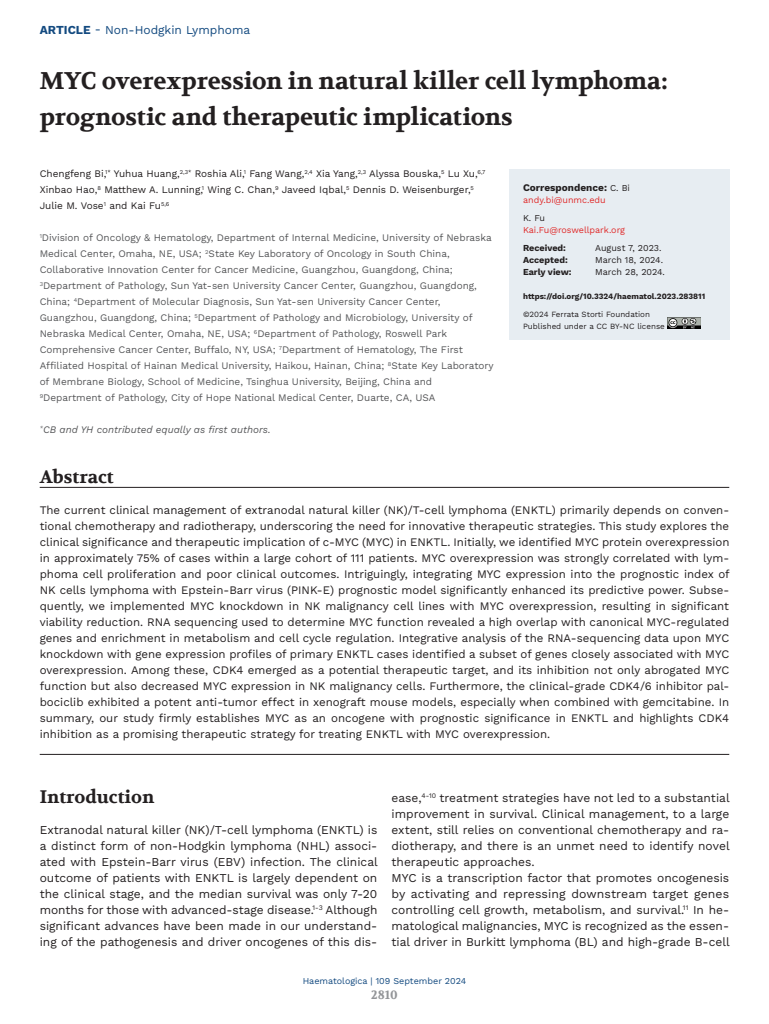
<style>
.page{position:relative;width:769px;height:1024px;background:#fff}
.page>*{position:absolute;margin:0;border:0;box-sizing:border-box;transform-origin:0 0}
.TITOLO_Articolo{font:700 24px/36px "Volkhov";letter-spacing:-.01em;color:#231f20}
.TITOLO_c18{font:700 18px "Volkhov";color:#231f20}
.TITOLO_con_filetto_sotto{font:700 18px "Volkhov";color:#231f20}
.TESTO{font:12px/16px "Work Sans";color:#231f20;text-align:justify}
.t1{font:12px "Work Sans";color:#134a80}
.t2{font:700 12px "Volkhov";color:#939598}
.ABSTRACT_Testo{font:11.5px/16px "Work Sans";color:#231f20;text-align:justify}
.AFFILIAZIONI{font:10px/16px "Work Sans";color:#57585a}
.AUTORI{font:10px/16px "Work Sans";color:#231f20}
.AFFILIAZIONI-2{font:italic 10px "Work Sans";color:#57585a}
.t3{font:700 10px "Work Sans";color:#231f20}
.t4{font:9px "Work Sans";color:#231f20}
.t5{font:9px "Work Sans";color:#e02b2b}
.t6{font:9px "Work Sans";color:#134a80}
.t7{font:700 9px "Work Sans";color:#231f20}
.t8{font:8px "Work Sans";color:#231f20}
.SCHEDA_Sito{font:700 8px "Work Sans";color:#231f20}
.s1{font-weight:700}
.s2{font-weight:400;font-size:9px}
</style>
<div class="page">
<hr style="left:40px;top:487px;width:689px;height:1px;background:#231f20">
<hr style="left:40px;top:754px;width:689px;height:1px;background:#231f20">
<div style="left:508px;top:170px;width:221px;height:170px;background:#e7edf2"></div>
<img style="left:667px;top:317px;width:32px;height:11px">
<p class="t1" style="left:40px;top:21px;width:212px"><span class="s1">ARTICLE</span> - Non-Hodgkin Lymphoma</p>
<p class="TITOLO_Articolo" style="left:40px;top:63px;width:629px">MYC overexpression in natural killer cell lymphoma: prognostic and therapeutic implications</p>
<p class="AUTORI" style="left:40px;top:165px;width:447px">Chengfeng Bi,<sup>1*</sup> Yuhua Huang,<sup>2,3*</sup> Roshia Ali,<sup>1</sup> Fang Wang,<sup>2,4</sup> Xia Yang,<sup>2,3</sup> Alyssa Bouska,<sup>5</sup> Lu Xu,<sup>6,7<br></sup>Xinbao Hao,<sup>8</sup> Matthew A. Lunning,<sup>1</sup> Wing C. Chan,<sup>9</sup> Javeed Iqbal,<sup>5</sup> Dennis D. Weisenburger,<sup>5<br></sup>Julie M. Vose<sup>1</sup> and Kai Fu<sup>5,6</sup></p>
<p class="AFFILIAZIONI" style="left:40px;top:229px;width:455px"><sup>1</sup>Division of Oncology &amp; Hematology, Department of Internal Medicine, University of Nebraska Medical Center, Omaha, NE, USA; <sup>2</sup>State Key Laboratory of Oncology in South China, Collaborative Innovation Center for Cancer Medicine, Guangzhou, Guangdong, China; <sup>3</sup>Department of Pathology, Sun Yat-sen University Cancer Center, Guangzhou, Guangdong, China; <sup>4</sup>Department of Molecular Diagnosis, Sun Yat-sen University Cancer Center, Guangzhou, Guangdong, China; <sup>5</sup>Department of Pathology and Microbiology, University of Nebraska Medical Center, Omaha, NE, USA; <sup>6</sup>Department of Pathology, Roswell Park Comprehensive Cancer Center, Buffalo, NY, USA; <sup>7</sup>Department of Hematology, The First Affiliated Hospital of Hainan Medical University, Haikou, Hainan, China; <sup>8</sup>State Key Laboratory of Membrane Biology, School of Medicine, Tsinghua University, Beijing, China and <sup>9</sup>Department of Pathology, City of Hope National Medical Center, Duarte, CA, USA</p>
<p class="AFFILIAZIONI-2" style="left:40px;top:422px;width:232px"><sup>*</sup>CB and YH contributed equally as first authors.</p>
<p class="TITOLO_con_filetto_sotto" style="left:40px;top:466px;width:75px">Abstract</p>
<p class="ABSTRACT_Testo" style="left:40px;top:501px;width:691px">The current clinical management of extranodal natural killer (NK)/T-cell lymphoma (ENKTL) primarily depends on conven&shy;tional chemotherapy and radiotherapy, underscoring the need for innovative therapeutic strategies. This study explores the clinical significance and therapeutic implication of c-MYC (MYC) in ENKTL. Initially, we identified MYC protein overexpression in approximately 75% of cases within a large cohort of 111 patients. MYC overexpression was strongly correlated with lym&shy;phoma cell proliferation and poor clinical outcomes. Intriguingly, integrating MYC expression into the prognostic index of NK cells lymphoma with Epstein-Barr virus (PINK-E) prognostic model significantly enhanced its predictive power. Subse&shy;quently, we implemented MYC knockdown in NK malignancy cell lines with MYC overexpression, resulting in significant viability reduction. RNA sequencing used to determine MYC function revealed a high overlap with canonical MYC-regulated genes and enrichment in metabolism and cell cycle regulation. Integrative analysis of the RNA-sequencing data upon MYC knockdown with gene expression profiles of primary ENKTL cases identified a subset of genes closely associated with MYC overexpression. Among these, CDK4 emerged as a potential therapeutic target, and its inhibition not only abrogated MYC function but also decreased MYC expression in NK malignancy cells. Furthermore, the clinical-grade CDK4/6 inhibitor pal&shy;bociclib exhibited a potent anti-tumor effect in xenograft mouse models, especially when combined with gemcitabine. In summary, our study firmly establishes MYC as an oncogene with prognostic significance in ENKTL and highlights CDK4 inhibition as a promising therapeutic strategy for treating ENKTL with MYC overexpression.</p>
<p class="t3" style="left:523px;top:181px;width:108px">Correspondence: <span class="s2">C. Bi</span></p>
<p class="t5" style="left:523px;top:192px;width:84px">andy.bi@unmc.edu</p>
<p class="t4" style="left:523px;top:210px;width:24px">K. Fu</p>
<p class="t5" style="left:523px;top:222px;width:103px">Kai.Fu@roswellpark.org</p>
<p class="t7" style="left:523px;top:242px;width:44px">Received:</p>
<p class="t4" style="left:595px;top:240px;width:68px">August 7, 2023.</p>
<p class="t7" style="left:523px;top:254px;width:46px">Accepted:</p>
<p class="t4" style="left:595px;top:252px;width:69px">March 18, 2024.</p>
<p class="t7" style="left:523px;top:266px;width:50px">Early view:</p>
<p class="t4" style="left:595px;top:264px;width:71px">March 28, 2024.</p>
<p class="SCHEDA_Sito" style="left:523px;top:291px;width:183px">https://doi.org/10.3324/haematol.2023.283811</p>
<p class="t8" style="left:523px;top:308px;width:128px">©2024 Ferrata Storti Foundation</p>
<p class="t8" style="left:523px;top:320px;width:143px">Published under a CC BY-NC license</p>
<p class="TITOLO_c18" style="left:40px;top:786px;width:116px">Introduction</p>
<p class="TESTO" style="left:40px;top:821px;width:339px">Extranodal natural killer (NK)/T-cell lymphoma (ENKTL) is a distinct form of non-Hodgkin lymphoma (NHL) associ&shy;ated with Epstein-Barr virus (EBV) infection. The clinical outcome of patients with ENKTL is largely dependent on the clinical stage, and the median survival was only 7-20 months for those with advanced-stage disease.<sup>1-3</sup> Although significant advances have been made in our understand&shy;ing of the pathogenesis and driver oncogenes of this dis-</p>
<p class="TESTO" style="left:391px;top:789px;width:339px">ease,<sup>4-10</sup> treatment strategies have not led to a substantial improvement in survival. Clinical management, to a large extent, still relies on conventional chemotherapy and ra&shy;diotherapy, and there is an unmet need to identify novel therapeutic approaches.</p>
<p class="TESTO" style="left:391px;top:869px;width:339px">MYC is a transcription factor that promotes oncogenesis by activating and repressing downstream target genes controlling cell growth, metabolism, and survival.<sup>11</sup> In he&shy;matological malignancies, MYC is recognized as the essen&shy;tial driver in Burkitt lymphoma (BL) and high-grade B-cell</p>
<p class="t6" style="left:302px;top:974px;width:165px">Haematologica | 109 September 2024</p>
<p class="t2" style="left:371px;top:987px;width:28px">2810</p>
</div>
